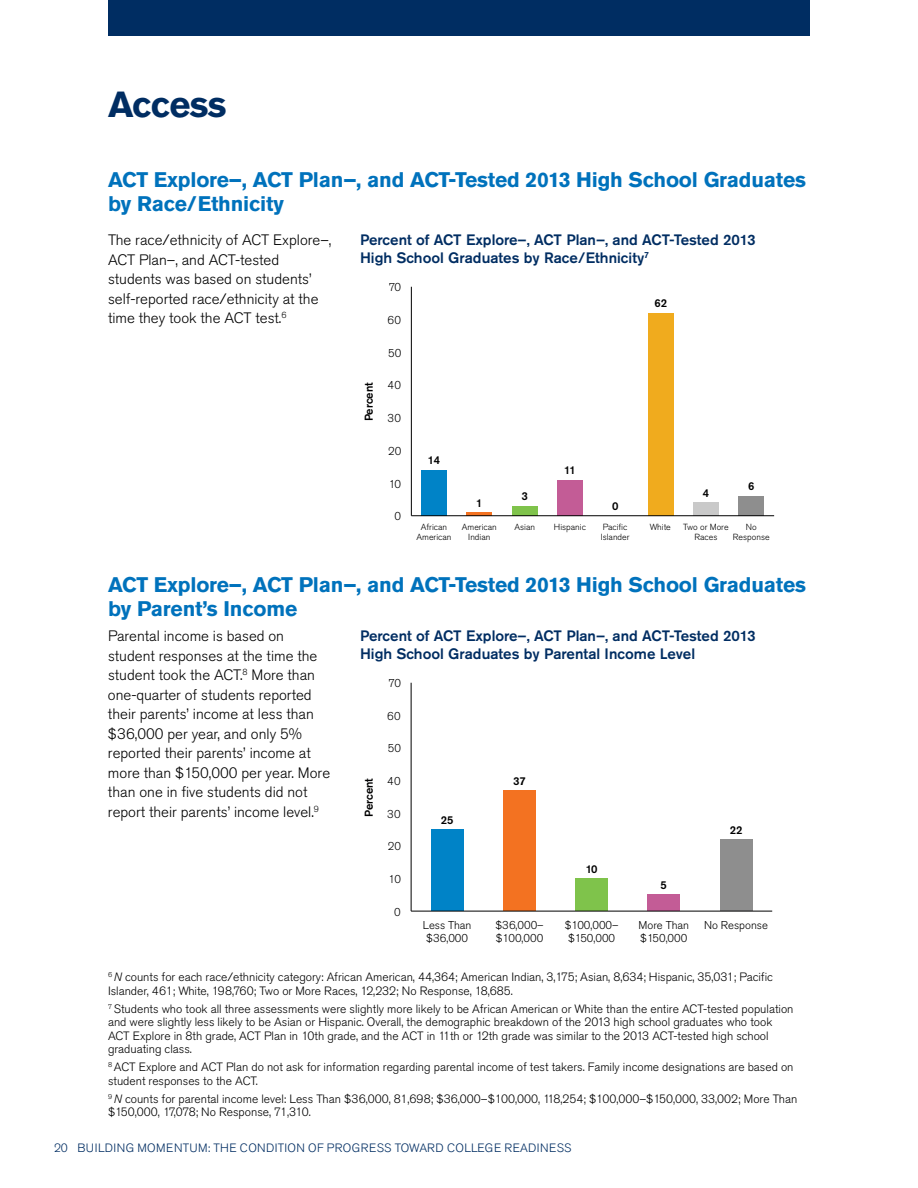
<style>
.page{position:relative;width:918px;height:1188px;background:#fff}
.page>*{position:absolute;margin:0;border:0;box-sizing:border-box;transform-origin:0 0}
.t1{font:700 36px "Akzidenz Grotesk Std";letter-spacing:-.02em;color:#002d62}
.t2{font:700 21px/24px "Akzidenz Grotesk Std";letter-spacing:-.01em;color:#0072bc}
.t3{font:300 15px/19.5px "Akzidenz Grotesk Std";color:#000}
.t4{font:500 15px/18px "Akzidenz Grotesk Std";color:#002d62}
.t5{font:300 12px/13.5px "Akzidenz Grotesk Std";color:#000}
.t6{font:300 12px "Akzidenz Grotesk Std";letter-spacing:.03em;color:#002d62}
.t7{font:500 11.4px "Akzidenz Grotesk Std";color:#000001}
.t8{font:300 11.4px "Akzidenz Grotesk Std";color:#000001}
.t9{font:300 11.25px/13.2px "Akzidenz Grotesk Std";color:#000001}
.t10{font:500 11.25px "Akzidenz Grotesk Std";color:#000001}
.t11{font:300 8.85px/10.1px "Akzidenz Grotesk Std";color:#000001;text-align:center}
.s1{font-style:italic}
</style>
<div class="page">
<div style="left:108px;top:0;width:702px;height:36px;background:#002d62"></div>
<div style="left:431px;top:830px;width:32px;height:81px;background:#0083c7"></div>
<div style="left:503px;top:790px;width:33px;height:121px;background:#f37221"></div>
<div style="left:576px;top:878px;width:32px;height:33px;background:#7fc34b"></div>
<div style="left:648px;top:895px;width:32px;height:16px;background:#c35c96"></div>
<div style="left:720px;top:839px;width:32px;height:72px;background:#8e8e8e"></div>
<hr style="left:411px;top:683px;width:1px;height:228px;background:#000001">
<hr style="left:411px;top:911px;width:361px;height:1px;background:#000001">
<div style="left:421px;top:470px;width:26px;height:46px;background:#0083c7"></div>
<hr style="left:466px;top:512px;width:26px;height:4px;background:#f37221">
<div style="left:512px;top:506px;width:26px;height:10px;background:#7fc34b"></div>
<div style="left:557px;top:480px;width:26px;height:36px;background:#c35c96"></div>
<div style="left:648px;top:313px;width:26px;height:203px;background:#f0ab1e"></div>
<div style="left:693px;top:503px;width:26px;height:13px;background:#c9c9c9"></div>
<div style="left:739px;top:496px;width:25px;height:20px;background:#8e8e8e"></div>
<hr style="left:411px;top:287px;width:1px;height:229px;background:#000001">
<hr style="left:411px;top:515px;width:363px;height:1px;background:#000001">
<h1 class="t1" style="left:108px;top:84px;width:120px">Access</h1>
<h2 class="t2" style="left:108px;top:167px;width:700px">ACT Explore–, ACT Plan–, and ACT-Tested 2013 High School Graduates by Race/Ethnicity</h2>
<p class="t3" style="left:108px;top:231px;width:225px">The race/ethnicity of ACT Explore–,<br>ACT Plan–, and ACT-tested students was based on students’ self-reported race/ethnicity at the time they took the ACT test.<sup>6</sup></p>
<p class="t4" style="left:360px;top:231px;width:397px">Percent of ACT Explore–, ACT Plan–, and ACT-Tested 2013<br>High School Graduates by Race/Ethnicity<sup>7</sup></p>
<p class="t8" style="left:389px;top:281px;width:14px">70</p>
<p class="t7" style="left:654px;top:296px;width:14px">62</p>
<p class="t8" style="left:387px;top:314px;width:15px">60</p>
<p class="t7" style="left:362px;top:421px;width:41px;rotate:-90deg">Percent</p>
<p class="t8" style="left:388px;top:346px;width:15px">50</p>
<p class="t8" style="left:387px;top:379px;width:15px">40</p>
<p class="t8" style="left:387px;top:412px;width:15px">30</p>
<p class="t8" style="left:388px;top:445px;width:15px">20</p>
<p class="t8" style="left:389px;top:477px;width:14px">10</p>
<p class="t8" style="left:394px;top:510px;width:8px">0</p>
<p class="t7" style="left:428px;top:453px;width:14px">14</p>
<p class="t7" style="left:476px;top:496px;width:8px">1</p>
<p class="t7" style="left:521px;top:489px;width:8px">3</p>
<p class="t7" style="left:564px;top:463px;width:13px">11</p>
<p class="t7" style="left:612px;top:499px;width:8px">0</p>
<p class="t7" style="left:703px;top:486px;width:8px">4</p>
<p class="t7" style="left:748px;top:479px;width:8px">6</p>
<p class="t11" style="left:417px;top:522px;width:36px">African<br>American</p>
<p class="t11" style="left:462px;top:522px;width:36px">American<br>Indian</p>
<p class="t11" style="left:514px;top:522px;width:22px">Asian</p>
<p class="t11" style="left:554px;top:522px;width:33px">Hispanic</p>
<p class="t11" style="left:601px;top:522px;width:30px;text-align:left">Pacific<br>Islander</p>
<p class="t11" style="left:650px;top:522px;width:22px">White</p>
<p class="t11" style="left:683px;top:522px;width:47px">Two or More<br>Races</p>
<p class="t11" style="left:733px;top:522px;width:38px">No<br>Response</p>
<h2 class="t2" style="left:108px;top:572px;width:700px">ACT Explore–, ACT Plan–, and ACT-Tested 2013 High School Graduates by Parent’s Income</h2>
<p class="t3" style="left:108px;top:627px;width:224px">Parental income is based on student responses at the time the student took the ACT.<sup>8</sup> More than one-quarter of students reported their parents’ income at less than $36,000 per year, and only 5% reported their parents’ income at more than $150,000 per year. More than one in five students did not report their parents’ income level.<sup>9</sup></p>
<p class="t4" style="left:360px;top:627px;width:397px">Percent of ACT Explore–, ACT Plan–, and ACT-Tested 2013<br>High School Graduates by Parental Income Level</p>
<p class="t9" style="left:389px;top:677px;width:14px">70</p>
<p class="t9" style="left:387px;top:710px;width:15px">60</p>
<p class="t9" style="left:388px;top:742px;width:15px">50</p>
<p class="t10" style="left:513px;top:774px;width:14px">37</p>
<p class="t9" style="left:387px;top:775px;width:15px">40</p>
<p class="t10" style="left:362px;top:817px;width:41px;rotate:-90deg">Percent</p>
<p class="t9" style="left:387px;top:807px;width:15px">30</p>
<p class="t10" style="left:441px;top:813px;width:14px">25</p>
<p class="t10" style="left:730px;top:823px;width:14px">22</p>
<p class="t9" style="left:388px;top:840px;width:15px">20</p>
<p class="t9" style="left:389px;top:873px;width:14px">10</p>
<p class="t9" style="left:394px;top:905px;width:8px">0</p>
<p class="t10" style="left:586px;top:862px;width:13px">10</p>
<p class="t10" style="left:661px;top:878px;width:8px">5</p>
<p class="t9" style="left:423px;top:919px;width:50px">Less Than $36,000</p>
<p class="t9" style="left:495px;top:919px;width:50px">$36,000– $100,000</p>
<p class="t9" style="left:565px;top:919px;width:55px;text-align:center">$100,000– $150,000</p>
<p class="t9" style="left:639px;top:919px;width:52px">More Than $150,000</p>
<p class="t9" style="left:704px;top:919px;width:65px">No Response</p>
<p class="t5" style="left:108px;top:970px;width:666px"><sup>6</sup> <span class="s1">N</span> counts for each race/ethnicity category: African American, 44,364; American Indian, 3,175; Asian, 8,634; Hispanic, 35,031; Pacific<br>Islander, 461; White, 198,760; Two or More Races, 12,232; No Response, 18,685.</p>
<p class="t5" style="left:108px;top:1002px;width:687px"><sup>7</sup> Students who took all three assessments were slightly more likely to be African American or White than the entire ACT-tested population and were slightly less likely to be Asian or Hispanic. Overall, the demographic breakdown of the 2013 high school graduates who took ACT Explore in 8th grade, ACT Plan in 10th grade, and the ACT in 11th or 12th grade was similar to the 2013 ACT-tested high school graduating class.</p>
<p class="t5" style="left:108px;top:1060px;width:687px"><sup>8</sup> ACT Explore and ACT Plan do not ask for information regarding parental income of test takers. Family income designations are based on student responses to the ACT.</p>
<p class="t5" style="left:108px;top:1092px;width:691px"><sup>9</sup> <span class="s1">N</span> counts for parental income level: Less Than $36,000, 81,698; $36,000–$100,000, 118,254; $100,000–$150,000, 33,002; More Than $150,000, 17,078; No Response, 71,310.</p>
<p class="t6" style="left:54px;top:1141px;width:519px">20 BUILDING MOMENTUM: THE CONDITION OF PROGRESS TOWARD COLLEGE READINESS</p>
</div>
